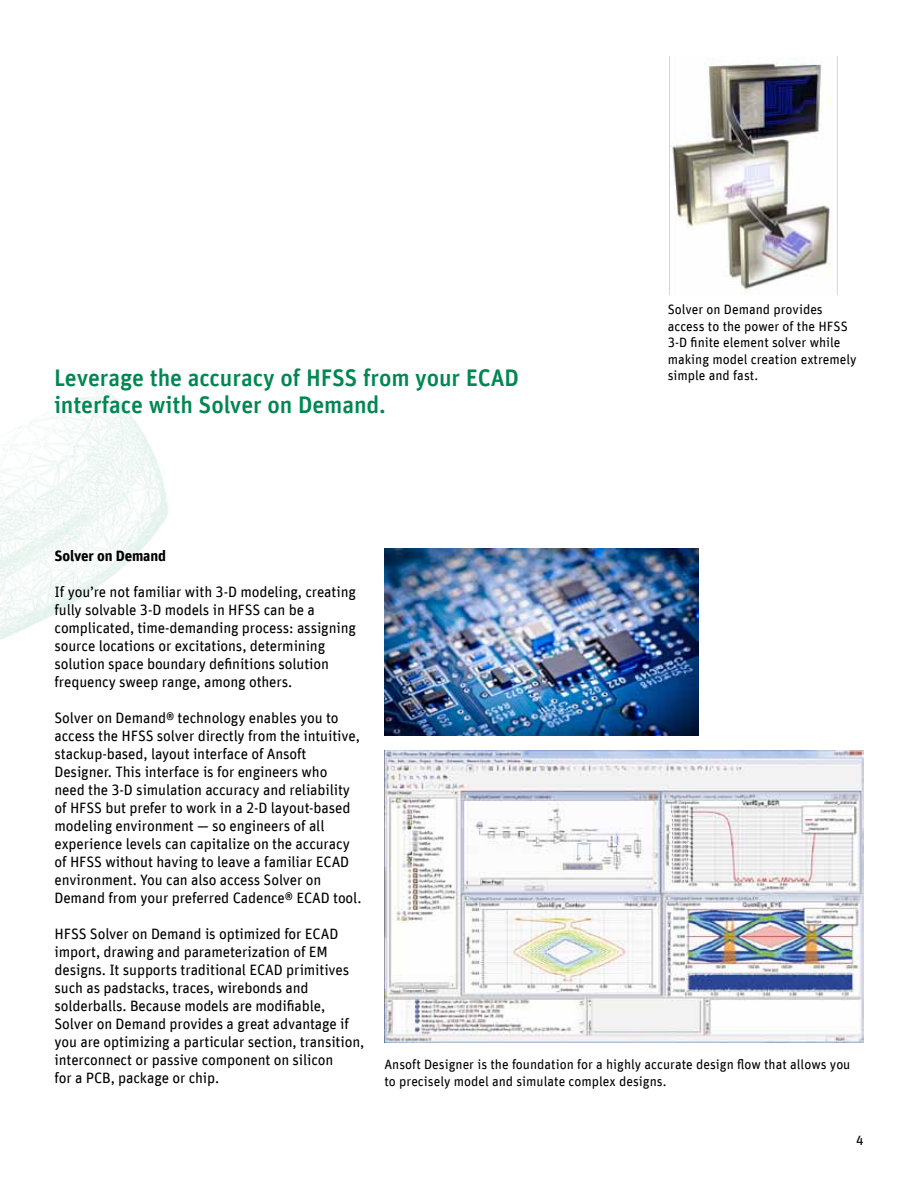
<style>
.page{position:relative;width:918px;height:1188px;background:#fff}
.page>*{position:absolute;margin:0;border:0;box-sizing:border-box;transform-origin:0 0}
.t1{font:500 24px/27px "Unit Offc Pro";letter-spacing:-.005em;color:#008752}
.t2{font:15px/18px "Unit Offc Pro";letter-spacing:-.01em;color:#000}
.t3{font:700 15px "Unit Offc Pro";letter-spacing:-.01em;color:#000}
.t4{font:13.5px/16.5px "Unit Offc Pro";color:#000}
</style>
<div class="page">
<img style="left:0;top:388px;width:168px;height:252px">
<img style="left:669px;top:56px;width:169px;height:239px">
<img style="left:385px;top:549px;width:314px;height:187px">
<img style="left:384px;top:751px;width:480px;height:292px">
<h1 class="t1" style="left:54px;top:363px;width:467px">Leverage the accuracy of HFSS from your ECAD interface with Solver on Demand.</h1>
<p class="t4" style="left:668px;top:301px;width:190px">Solver on Demand provides access to the power of the HFSS<br>3-D finite element solver while making model creation extremely simple and fast.</p>
<p class="t3" style="left:55px;top:545px;width:113px">Solver on Demand</p>
<p class="t2" style="left:55px;top:582px;width:303px">If you’re not familiar with 3-D modeling, creating fully solvable 3-D models in HFSS can be a complicated, time-demanding process: assigning source locations or excitations, determining solution space boundary definitions solution frequency sweep range, among others.</p>
<p class="t2" style="left:55px;top:708px;width:309px">Solver on Demand® technology enables you to access the HFSS solver directly from the intuitive, stackup-based, layout interface of Ansoft Designer. This interface is for engineers who<br>need the 3-D simulation accuracy and reliability of HFSS but prefer to work in a 2-D layout-based modeling environment — so engineers of all experience levels can capitalize on the accuracy of HFSS without having to leave a familiar ECAD environment. You can also access Solver on Demand from your preferred Cadence® ECAD tool.</p>
<p class="t2" style="left:55px;top:924px;width:311px">HFSS Solver on Demand is optimized for ECAD import, drawing and parameterization of EM designs. It supports traditional ECAD primitives such as padstacks, traces, wirebonds and solderballs. Because models are modifiable, Solver on Demand provides a great advantage if you are optimizing a particular section, transition, interconnect or passive component on silicon<br>for a PCB, package or chip.</p>
<p class="t4" style="left:384px;top:1056px;width:468px">Ansoft Designer is the foundation for a highly accurate design flow that allows you to precisely model and simulate complex designs.</p>
<p class="t4" style="left:856px;top:1131px;width:9px">4</p>
</div>
